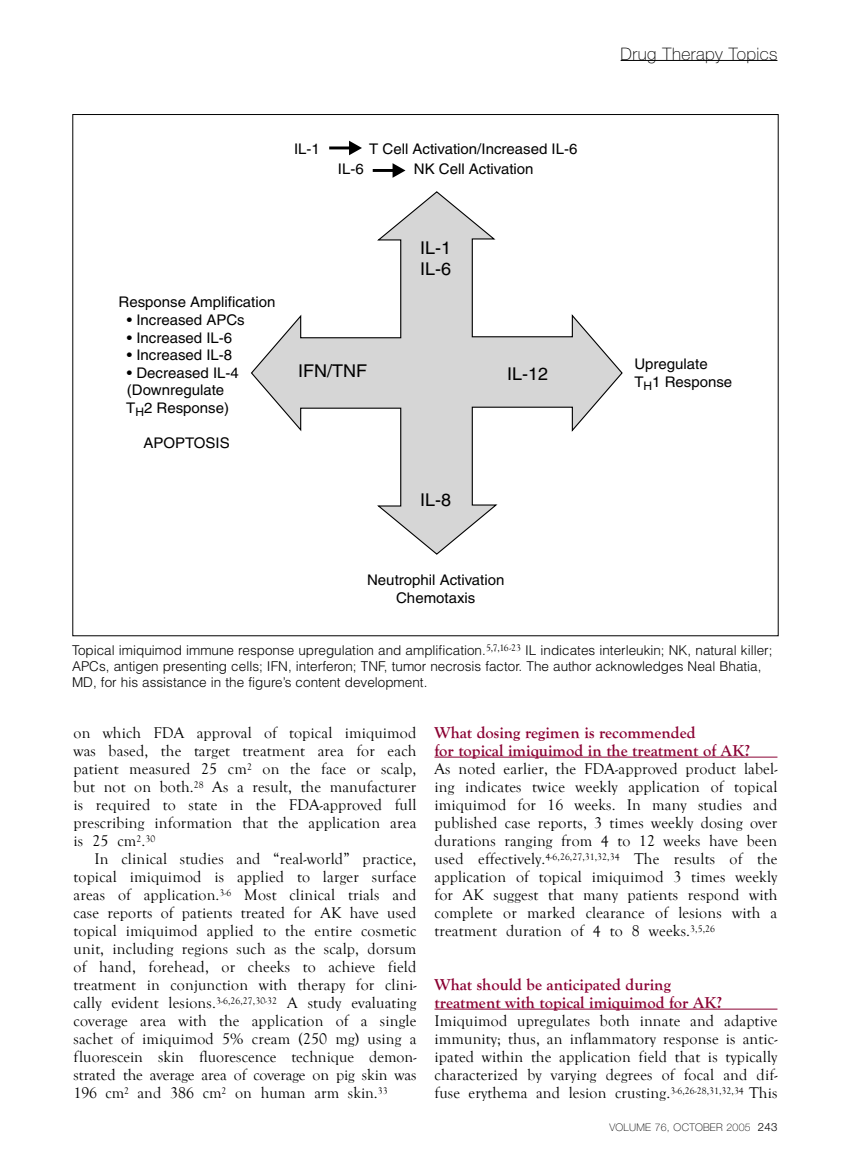
<style>
.page{position:relative;width:851px;height:1161px;background:#fff}
.page>*{position:absolute;margin:0;border:0;box-sizing:border-box;transform-origin:0 0}
.t1{font:17.55px/21.3px "Helvetica";color:#000}
.rrh{font:100 17.25px "Helvetica Neue";letter-spacing:.025em;color:#000}
.Question{font:700 16.5px/18px "Goudy Old Style T";color:#8a0032}
.bdy2{font:15.9px/18px "Goudy Old Style T";letter-spacing:.005em;color:#000;text-align:justify}
.bdy{font:15.9px/18px "Goudy Old Style T";letter-spacing:.01em;color:#000;text-align:justify}
.t2{font:14.7px/17.5px "Helvetica";color:#000}
.fgcap{font:300 13.5px/15.9px "Helvetica";color:#000}
.rftr{font:100 10.5px "Helvetica Neue";letter-spacing:.025em;color:#000}
.s1{font-weight:300;font-size:11.4px}
</style>
<div class="page">
<hr style="left:434px;top:757px;width:343px;height:1px;background:#8a0032">
<hr style="left:434px;top:1009px;width:343px;height:1px;background:#8a0032">
<hr style="left:620px;top:60px;width:157px;height:1px;background:#000">
<svg style="left:251px;top:191px;width:372px;height:364px"></svg>
<hr style="left:329px;top:146px;width:22px;height:3px;background:#000">
<svg style="left:349px;top:141px;width:13px;height:14px"></svg>
<hr style="left:373px;top:169px;width:22px;height:3px;background:#000">
<svg style="left:392px;top:163px;width:13px;height:15px"></svg>
<p class="t2" style="left:294px;top:140px;width:27px">IL-1</p>
<p class="t2" style="left:369px;top:140px;width:210px">T Cell Activation/Increased IL-6</p>
<p class="t2" style="left:338px;top:160px;width:27px">IL-6</p>
<p class="t2" style="left:414px;top:160px;width:121px">NK Cell Activation</p>
<p class="t2" style="left:118px;top:293px;width:158px">Response Amplification</p>
<p class="t2" style="left:127px;top:311px;width:119px">• Increased APCs</p>
<p class="t2" style="left:127px;top:329px;width:107px">• Increased IL-6</p>
<p class="t2" style="left:127px;top:346px;width:107px">• Increased IL-8</p>
<p class="t2" style="left:126px;top:364px;width:114px">• Decreased IL-4 (Downregulate<br>T<sub>H</sub>2 Response)</p>
<p class="t2" style="left:144px;top:434px;width:88px">APOPTOSIS</p>
<p class="t1" style="left:420px;top:237px;width:33px">IL-1<br>IL-6</p>
<p class="t1" style="left:298px;top:361px;width:70px">IFN/TNF</p>
<p class="t1" style="left:507px;top:363px;width:43px">IL-12</p>
<p class="t1" style="left:420px;top:489px;width:33px">IL-8</p>
<p class="t2" style="left:367px;top:571px;width:139px;text-align:center">Neutrophil Activation<br>Chemotaxis</p>
<p class="rrh" style="left:620px;top:44px;width:158px">Drug Therapy Topics</p>
<p class="t2" style="left:634px;top:355px;width:99px">Upregulate<br>T<sub>H</sub>1 Response</p>
<p class="fgcap" style="left:72px;top:642px;width:702px">Topical imiquimod immune response upregulation and amplification.<sup>5,7,16-23</sup> IL indicates interleukin; NK, natural killer;<br>APCs, antigen presenting cells; IFN, interferon; TNF, tumor necrosis factor. The author acknowledges Neal Bhatia,<br>MD, for his assistance in the figure’s content development.</p>
<p class="bdy2" style="left:74px;top:724px;width:344px">on which FDA approval of topical imiquimod was based, the target treatment area for each patient measured 25 cm<sup>2</sup> on the face or scalp, but not on both.<sup>28</sup> As a result, the manufacturer is required to state in the FDA-approved full prescribing information that the application area is 25 cm<sup>2</sup>.<sup>30</sup></p>
<p class="bdy2" style="left:74px;top:850px;width:344px;text-indent:21px">In clinical studies and “real-world” practice, topical imiquimod is applied to larger surface areas of application.<sup>3-6</sup> Most clinical trials and case reports of patients treated for AK have used topical imiquimod applied to the entire cosmetic unit, including regions such as the scalp, dorsum of hand, forehead, or cheeks to achieve field treatment in conjunction with therapy for clini&shy;cally evident lesions.<sup>3-6,26,27,30-32</sup> A study evaluating coverage area with the application of a single sachet of imiquimod 5% cream (250 mg) using a fluorescein skin fluorescence technique demon&shy;strated the average area of coverage on pig skin was 196 cm<sup>2</sup> and 386 cm<sup>2</sup> on human arm skin.<sup>33</sup></p>
<p class="Question" style="left:434px;top:724px;width:317px">What dosing regimen is recommended<br>for topical imiquimod in the treatment of AK?</p>
<p class="bdy" style="left:434px;top:760px;width:344px">As noted earlier, the FDA-approved product label&shy;ing indicates twice weekly application of topical imiquimod for 16 weeks. In many studies and published case reports, 3 times weekly dosing over durations ranging from 4 to 12 weeks have been used effectively.<sup>4-6,26,27,31,32,34</sup> The results of the application of topical imiquimod 3 times weekly for AK suggest that many patients respond with complete or marked clearance of lesions with a treatment duration of 4 to 8 weeks.<sup>3,5,26</sup></p>
<p class="Question" style="left:434px;top:976px;width:289px">What should be anticipated during treatment with topical imiquimod for AK?</p>
<p class="bdy" style="left:434px;top:1012px;width:344px">Imiquimod upregulates both innate and adaptive immunity; thus, an inflammatory response is antic&shy;ipated within the application field that is typically characterized by varying degrees of focal and dif&shy;fuse erythema and lesion crusting.<sup>3-6,26-28,31,32,34</sup> This</p>
<p class="rftr" style="left:609px;top:1121px;width:169px">VOLUME 76, OCTOBER 2005 <span class="s1">243</span></p>
</div>
